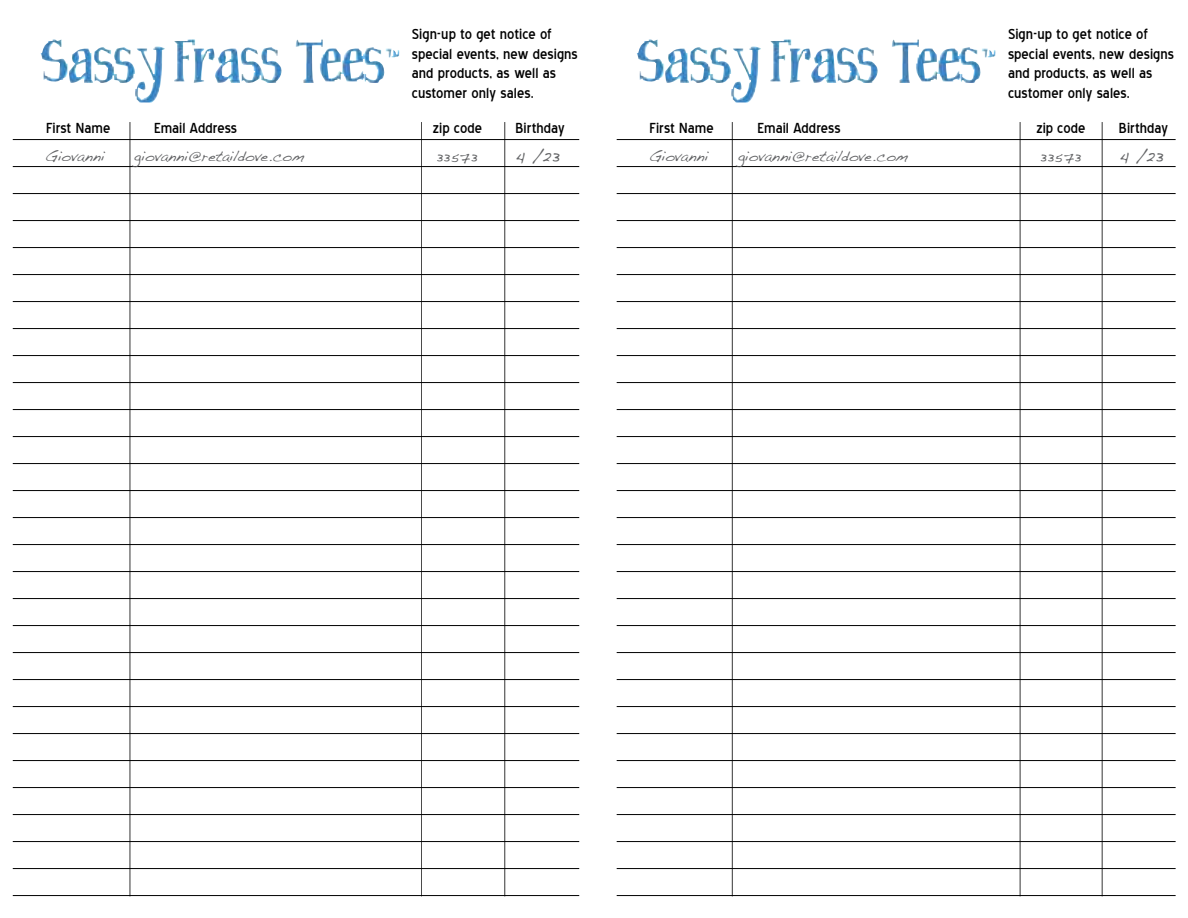
<style>
.page{position:relative;width:1188px;height:918px;background:#fff}
.page>*{position:absolute;margin:0;border:0;box-sizing:border-box;transform-origin:0 0}
.t1{font:18px/19.5px "Blue Highway";color:#000}
.t2{font:18px "Handwriting Dakota";color:#636466}
.t3{font:15px "Handwriting Dakota";letter-spacing:.015em;color:#636466}
</style>
<div class="page">
<hr style="left:732px;top:122px;width:1px;height:774px;background:#000">
<hr style="left:1020px;top:122px;width:1px;height:774px;background:#000">
<hr style="left:1102px;top:122px;width:1px;height:774px;background:#000">
<hr style="left:617px;top:139px;width:559px;height:1px;background:#000">
<hr style="left:617px;top:166px;width:559px;height:1px;background:#000">
<hr style="left:617px;top:193px;width:559px;height:1px;background:#000">
<hr style="left:617px;top:220px;width:559px;height:1px;background:#000">
<hr style="left:617px;top:247px;width:559px;height:1px;background:#000">
<hr style="left:617px;top:274px;width:559px;height:1px;background:#000">
<hr style="left:617px;top:301px;width:559px;height:1px;background:#000">
<hr style="left:617px;top:328px;width:559px;height:1px;background:#000">
<hr style="left:617px;top:355px;width:559px;height:1px;background:#000">
<hr style="left:617px;top:382px;width:559px;height:1px;background:#000">
<hr style="left:617px;top:409px;width:559px;height:1px;background:#000">
<hr style="left:617px;top:436px;width:559px;height:1px;background:#000">
<hr style="left:617px;top:463px;width:559px;height:1px;background:#000">
<hr style="left:617px;top:490px;width:559px;height:1px;background:#000">
<hr style="left:617px;top:517px;width:559px;height:1px;background:#000">
<hr style="left:617px;top:544px;width:559px;height:1px;background:#000">
<hr style="left:617px;top:571px;width:559px;height:1px;background:#000">
<hr style="left:617px;top:598px;width:559px;height:1px;background:#000">
<hr style="left:617px;top:625px;width:559px;height:1px;background:#000">
<hr style="left:617px;top:652px;width:559px;height:1px;background:#000">
<hr style="left:617px;top:679px;width:559px;height:1px;background:#000">
<hr style="left:617px;top:706px;width:559px;height:1px;background:#000">
<hr style="left:617px;top:733px;width:559px;height:1px;background:#000">
<hr style="left:617px;top:760px;width:559px;height:1px;background:#000">
<hr style="left:617px;top:787px;width:559px;height:1px;background:#000">
<hr style="left:617px;top:814px;width:559px;height:1px;background:#000">
<hr style="left:617px;top:841px;width:559px;height:1px;background:#000">
<hr style="left:617px;top:868px;width:559px;height:1px;background:#000">
<hr style="left:617px;top:895px;width:559px;height:1px;background:#000">
<hr style="left:130px;top:122px;width:1px;height:774px;background:#000">
<hr style="left:421px;top:122px;width:1px;height:774px;background:#000">
<hr style="left:505px;top:122px;width:1px;height:774px;background:#000">
<hr style="left:13px;top:139px;width:566px;height:1px;background:#000">
<hr style="left:13px;top:166px;width:566px;height:1px;background:#000">
<hr style="left:13px;top:193px;width:566px;height:1px;background:#000">
<hr style="left:13px;top:220px;width:566px;height:1px;background:#000">
<hr style="left:13px;top:247px;width:566px;height:1px;background:#000">
<hr style="left:13px;top:274px;width:566px;height:1px;background:#000">
<hr style="left:13px;top:301px;width:566px;height:1px;background:#000">
<hr style="left:13px;top:328px;width:566px;height:1px;background:#000">
<hr style="left:13px;top:355px;width:566px;height:1px;background:#000">
<hr style="left:13px;top:382px;width:566px;height:1px;background:#000">
<hr style="left:13px;top:409px;width:566px;height:1px;background:#000">
<hr style="left:13px;top:436px;width:566px;height:1px;background:#000">
<hr style="left:13px;top:463px;width:566px;height:1px;background:#000">
<hr style="left:13px;top:490px;width:566px;height:1px;background:#000">
<hr style="left:13px;top:517px;width:566px;height:1px;background:#000">
<hr style="left:13px;top:544px;width:566px;height:1px;background:#000">
<hr style="left:13px;top:571px;width:566px;height:1px;background:#000">
<hr style="left:13px;top:598px;width:566px;height:1px;background:#000">
<hr style="left:13px;top:625px;width:566px;height:1px;background:#000">
<hr style="left:13px;top:652px;width:566px;height:1px;background:#000">
<hr style="left:13px;top:679px;width:566px;height:1px;background:#000">
<hr style="left:13px;top:706px;width:566px;height:1px;background:#000">
<hr style="left:13px;top:733px;width:566px;height:1px;background:#000">
<hr style="left:13px;top:760px;width:566px;height:1px;background:#000">
<hr style="left:13px;top:787px;width:566px;height:1px;background:#000">
<hr style="left:13px;top:814px;width:566px;height:1px;background:#000">
<hr style="left:13px;top:841px;width:566px;height:1px;background:#000">
<hr style="left:13px;top:868px;width:566px;height:1px;background:#000">
<hr style="left:13px;top:895px;width:566px;height:1px;background:#000">
<img style="left:637px;top:39px;width:344px;height:63px">
<img style="left:41px;top:39px;width:344px;height:63px">
<p class="t1" style="left:412px;top:25px;width:168px">Sign-up to get notice of special events, new designs and products, as well as customer only sales.</p>
<p class="t1" style="left:1008px;top:25px;width:168px">Sign-up to get notice of special events, new designs and products, as well as customer only sales.</p>
<p class="t1" style="left:46px;top:119px;width:66px">First Name</p>
<p class="t1" style="left:154px;top:119px;width:85px">Email Address</p>
<p class="t1" style="left:433px;top:119px;width:51px">zip code</p>
<p class="t1" style="left:515px;top:119px;width:51px">Birthday</p>
<p class="t1" style="left:649px;top:119px;width:66px">First Name</p>
<p class="t1" style="left:757px;top:119px;width:85px">Email Address</p>
<p class="t1" style="left:1036px;top:119px;width:51px">zip code</p>
<p class="t1" style="left:1119px;top:119px;width:51px">Birthday</p>
<p class="t3" style="left:45px;top:147px;width:61px">Giovanni</p>
<p class="t3" style="left:134px;top:147px;width:172px">giovanni@retaildove.com</p>
<p class="t3" style="left:436px;top:147px;width:43px">33573</p>
<p class="t2" style="left:515px;top:144px;width:46px">4 /23</p>
<p class="t3" style="left:649px;top:147px;width:61px">Giovanni</p>
<p class="t3" style="left:738px;top:147px;width:172px">giovanni@retaildove.com</p>
<p class="t3" style="left:1040px;top:147px;width:43px">33573</p>
<p class="t2" style="left:1119px;top:144px;width:46px">4 /23</p>
</div>
